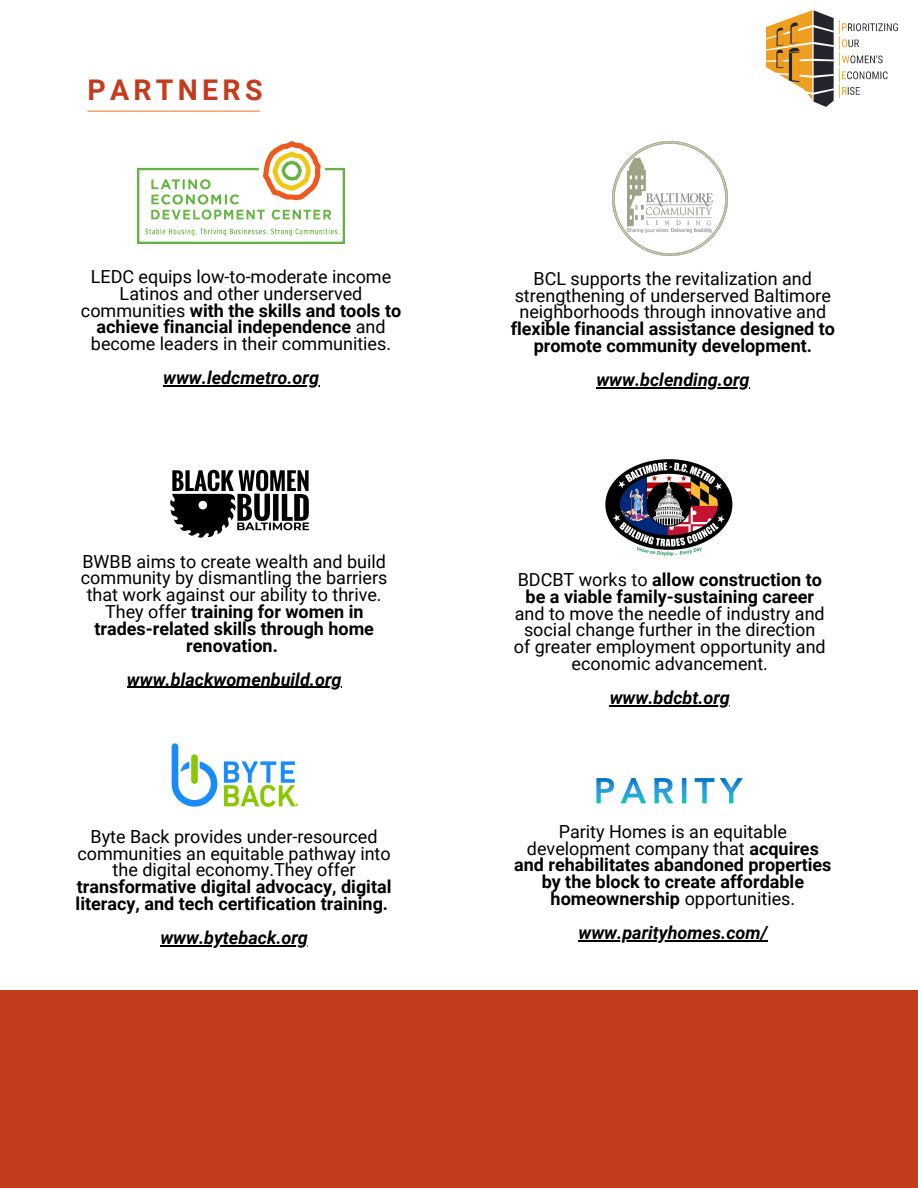
<style>
.page{position:relative;width:918px;height:1188px;background:#fff}
.page>*{position:absolute;margin:0;border:0;box-sizing:border-box;transform-origin:0 0}
.t1{font:700 28.5px "Roboto";letter-spacing:.15em;color:#c43c1e}
.t2{font:18px/16.8px "Roboto";color:#000;text-align:center}
.t3{font:700 18px/16.8px "Roboto";color:#000;text-align:center}
.t4{font:italic 700 18px "Roboto";color:#000}
.s1{font-weight:700}
.s2{font-weight:400}
</style>
<div class="page">
<img style="left:766px;top:11px;width:132px;height:96px">
<img style="left:137px;top:142px;width:207px;height:101px">
<img style="left:170px;top:469px;width:140px;height:69px">
<img style="left:605px;top:459px;width:128px;height:97px">
<img style="left:596px;top:778px;width:147px;height:26px">
<img style="left:612px;top:142px;width:115px;height:113px">
<hr style="left:88px;top:111px;width:172px;height:1px;background:#ef8535">
<img style="left:171px;top:743px;width:128px;height:64px">
<hr style="left:163px;top:385px;width:156px;height:1px;background:#000">
<hr style="left:127px;top:687px;width:215px;height:1px;background:#000">
<hr style="left:160px;top:945px;width:148px;height:1px;background:#000">
<hr style="left:579px;top:940px;width:189px;height:1px;background:#000">
<hr style="left:596px;top:387px;width:154px;height:1px;background:#000">
<hr style="left:610px;top:705px;width:120px;height:1px;background:#000">
<div style="left:0;top:990px;width:918px;height:198px;background:#c43c1e"></div>
<p class="t1" style="left:87px;top:74px;width:177px">PARTNERS</p>
<p class="t2" style="left:81px;top:268px;width:322px">LEDC equips low-to-moderate income Latinos and other underserved communities <span class="s1">with the skills and tools to achieve financial independence</span> and become leaders in their communities.</p>
<p class="t4" style="left:163px;top:367px;width:157px">www.ledcmetro.org</p>
<p class="t2" style="left:81px;top:553px;width:308px">BWBB aims to create wealth and build community by dismantling the barriers that work against our ability to thrive.<br>They offer <span class="s1">training for women in trades-related skills through home renovation.</span></p>
<p class="t4" style="left:127px;top:669px;width:216px">www.blackwomenbuild.org</p>
<p class="t2" style="left:511px;top:270px;width:326px">BCL supports the revitalization and strengthening of underserved Baltimore neighborhoods through innovative and <span class="s1">flexible financial assistance designed to promote community development.</span></p>
<p class="t4" style="left:596px;top:369px;width:155px">www.bclending.org</p>
<p class="t2" style="left:514px;top:571px;width:313px">BDCBT works to <span class="s1">allow construction to be a viable family-sustaining career </span>and to move the needle of industry and social change further in the direction of greater employment opportunity and economic advancement.</p>
<p class="t4" style="left:610px;top:687px;width:122px">www.bdcbt.org</p>
<p class="t2" style="left:76px;top:828px;width:317px">Byte Back provides under-resourced communities an equitable pathway into the digital economy.They offer <span class="s1">transformative digital advocacy, digital literacy, and tech certification training.</span></p>
<p class="t3" style="left:514px;top:823px;width:319px"><span class="s2">Parity Homes is an equitable development company that</span> acquires and rehabilitates abandoned properties by the block to create affordable homeownership <span class="s2">opportunities.</span></p>
<p class="t4" style="left:579px;top:922px;width:190px">www.parityhomes.com/</p>
<p class="t4" style="left:160px;top:927px;width:149px">www.byteback.org</p>
</div>
